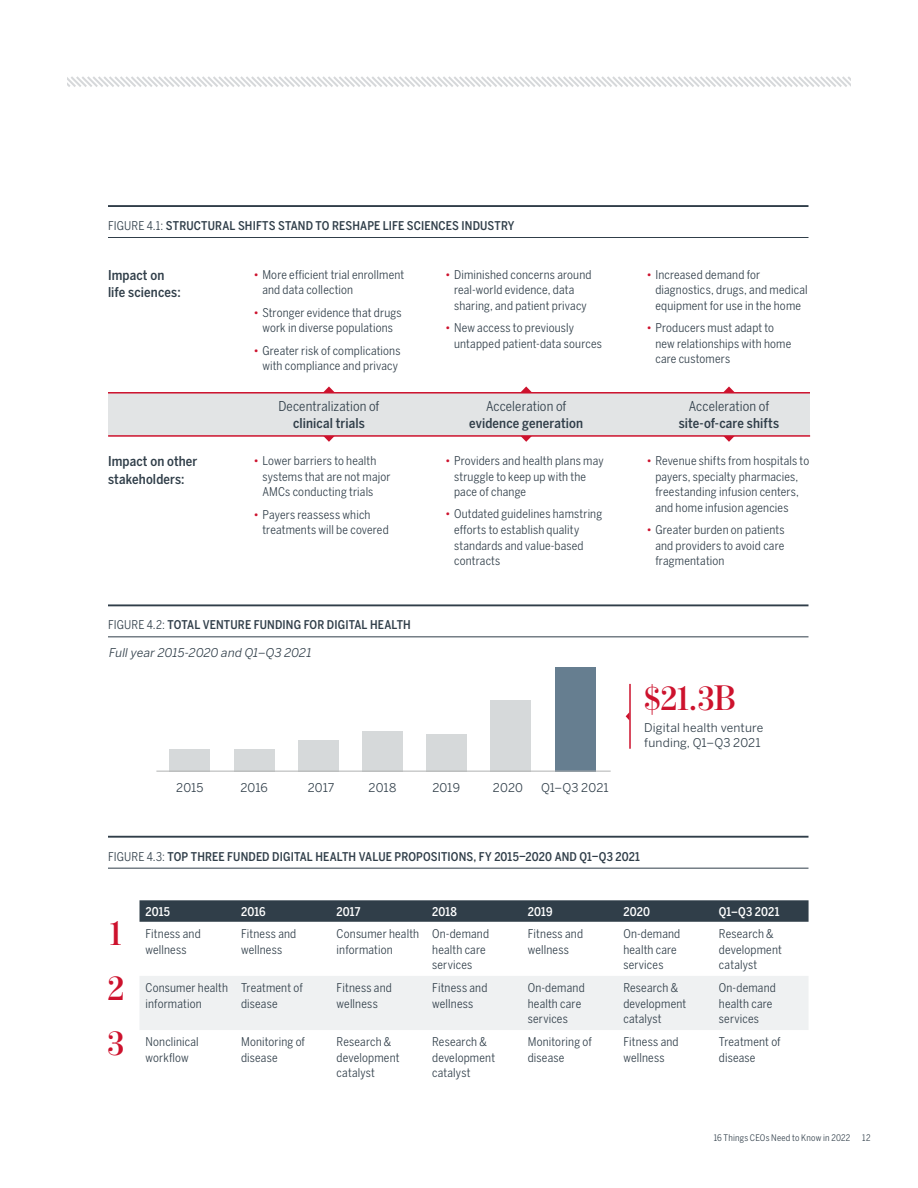
<style>
.page{position:relative;width:918px;height:1188px;background:#fff}
.page>*{position:absolute;margin:0;border:0;box-sizing:border-box;transform-origin:0 0}
.t1{font:600 36px/54.9px "Benton Mod Disp";color:#cd122d;text-align:justify}
.t2{font:500 13.5px/17.5px "Benton Sans Condensed";letter-spacing:.01em;color:#303e49}
.t3{font:13.5px "Benton Sans Condensed";letter-spacing:.01em;color:#303e49}
.t4{font:12px/15.6px "Benton Sans Condensed";letter-spacing:.015em;color:#303e49}
.t5{font:500 12px "Benton Sans Condensed";letter-spacing:.01em;color:#303e49}
.t6{font:12px/15.6px "Benton Sans";letter-spacing:.01em;color:#303e49}
.t7{font:500 12px "Benton Sans Condensed";letter-spacing:.01em;color:#fff}
.t8{font:italic 12px "Benton Sans";letter-spacing:.01em;color:#303e49}
.t9{font:9px "Benton Sans Condensed";letter-spacing:.025em;color:#303e49}
.s1{font-weight:400}
.s2{color:#cd122d}
</style>
<div class="page">
<svg style="left:68px;top:76px;width:782px;height:11px"></svg>
<hr style="left:108px;top:205px;width:700px;height:2px;background:#303e49">
<hr style="left:108px;top:237px;width:700px;height:1px;background:#303e49">
<svg style="left:324px;top:437px;width:10px;height:5px"></svg>
<svg style="left:323px;top:386px;width:12px;height:6px"></svg>
<svg style="left:521px;top:437px;width:10px;height:5px"></svg>
<svg style="left:521px;top:386px;width:11px;height:6px"></svg>
<svg style="left:724px;top:437px;width:10px;height:5px"></svg>
<svg style="left:723px;top:386px;width:12px;height:6px"></svg>
<hr style="left:108px;top:604px;width:700px;height:2px;background:#303e49">
<hr style="left:108px;top:636px;width:700px;height:1px;background:#303e49">
<hr style="left:108px;top:836px;width:700px;height:2px;background:#303e49">
<hr style="left:108px;top:868px;width:700px;height:1px;background:#303e49">
<svg style="left:140px;top:900px;width:669px;height:22px;background:#35424d"></svg>
<div style="left:140px;top:976px;width:668px;height:54px;background:#eff1f2"></div>
<div style="left:108px;top:393px;width:702px;height:42px;background:#e2e4e5"></div>
<div style="left:170px;top:749px;width:40px;height:23px;background:#d6d9da"></div>
<div style="left:234px;top:749px;width:41px;height:23px;background:#d6d9da"></div>
<div style="left:298px;top:740px;width:41px;height:32px;background:#d6d9da"></div>
<div style="left:362px;top:731px;width:41px;height:41px;background:#d6d9da"></div>
<div style="left:426px;top:734px;width:41px;height:38px;background:#d6d9da"></div>
<div style="left:490px;top:700px;width:41px;height:72px;background:#d6d9da"></div>
<div style="left:555px;top:667px;width:40px;height:105px;background:#667e90"></div>
<hr style="left:156px;top:771px;width:455px;height:1px;background:#afb1b1">
<hr style="left:629px;top:684px;width:2px;height:65px;background:#cd122d">
<svg style="left:626px;top:712px;width:3px;height:8px"></svg>
<hr style="left:108px;top:392px;width:702px;height:2px;background:#cd122d">
<hr style="left:108px;top:435px;width:702px;height:2px;background:#cd122d">
<p class="t5" style="left:108px;top:218px;width:408px"><span class="s1">FIGURE 4.1:</span> STRUCTURAL SHIFTS STAND TO RESHAPE LIFE SCIENCES INDUSTRY</p>
<p class="t2" style="left:108px;top:266px;width:74px">Impact on life sciences:</p>
<p class="t4" style="left:454px;top:266px;width:139px;text-indent:-9px"><span class="s2">•</span> Diminished concerns around real-world evidence, data sharing, and patient privacy</p>
<p class="t4" style="left:454px;top:320px;width:149px;text-indent:-9px"><span class="s2">•</span> New access to previously untapped patient-data sources</p>
<p class="t4" style="left:262px;top:266px;width:144px;text-indent:-9px"><span class="s2">•</span> More efficient trial enrollment and data collection</p>
<p class="t4" style="left:254px;top:304px;width:150px;text-align:center"><span class="s2">•</span> Stronger evidence that drugs work in diverse populations</p>
<p class="t4" style="left:254px;top:342px;width:149px;text-align:center"><span class="s2">•</span> Greater risk of complications with compliance and privacy</p>
<p class="t2" style="left:108px;top:452px;width:91px">Impact on other stakeholders:</p>
<p class="t3" style="left:278px;top:398px;width:103px">Decentralization of</p>
<p class="t2" style="left:293px;top:415px;width:73px">clinical trials</p>
<p class="t4" style="left:262px;top:453px;width:130px;text-indent:-9px"><span class="s2">•</span> Lower barriers to health systems that are not major<br>AMCs conducting trials</p>
<p class="t4" style="left:262px;top:506px;width:128px;text-indent:-9px"><span class="s2">•</span> Payers reassess which treatments will be covered</p>
<p class="t5" style="left:108px;top:618px;width:304px"><span class="s1">FIGURE 4.2:</span> TOTAL VENTURE FUNDING FOR DIGITAL HEALTH</p>
<p class="t8" style="left:109px;top:646px;width:204px">Full year 2015-2020 and Q1–Q3 2021</p>
<p class="t3" style="left:486px;top:398px;width:82px">Acceleration of</p>
<p class="t2" style="left:469px;top:415px;width:115px">evidence generation</p>
<p class="t4" style="left:454px;top:453px;width:151px;text-indent:-9px"><span class="s2">•</span> Providers and health plans may struggle to keep up with the pace of change</p>
<p class="t4" style="left:454px;top:506px;width:150px;text-indent:-9px"><span class="s2">•</span> Outdated guidelines hamstring efforts to establish quality standards and value-based contracts</p>
<p class="t6" style="left:176px;top:779px;width:29px">2015</p>
<p class="t6" style="left:240px;top:779px;width:29px">2016</p>
<p class="t6" style="left:308px;top:779px;width:28px">2017</p>
<p class="t6" style="left:369px;top:779px;width:29px">2018</p>
<p class="t6" style="left:432px;top:779px;width:29px">2019</p>
<p class="t6" style="left:493px;top:779px;width:32px">2020</p>
<p class="t6" style="left:541px;top:779px;width:69px">Q1–Q3 2021</p>
<p class="t4" style="left:655px;top:266px;width:154px;text-indent:-9px"><span class="s2">•</span> Increased demand for diagnostics, drugs, and medical equipment for use in the home</p>
<p class="t4" style="left:655px;top:320px;width:137px;text-indent:-9px"><span class="s2">•</span> Producers must adapt to new relationships with home care customers</p>
<p class="t3" style="left:689px;top:398px;width:82px">Acceleration of</p>
<p class="t2" style="left:679px;top:415px;width:102px">site-of-care shifts</p>
<p class="t4" style="left:655px;top:453px;width:155px;text-indent:-9px"><span class="s2">•</span> Revenue shifts from hospitals to payers, specialty pharmacies, freestanding infusion centers, and home infusion agencies</p>
<p class="t4" style="left:655px;top:522px;width:131px;text-align:justify;text-indent:-9px"><span class="s2">•</span> Greater burden on patients and providers to avoid care fragmentation</p>
<h1 class="t1" style="left:644px;top:671px;width:93px">$21.3B</h1>
<p class="t6" style="left:644px;top:719px;width:121px">Digital health venture funding, Q1–Q3 2021</p>
<p class="t5" style="left:108px;top:849px;width:534px"><span class="s1">FIGURE 4.3:</span> TOP THREE FUNDED DIGITAL HEALTH VALUE PROPOSITIONS, FY 2015–2020 AND Q1–Q3 2021</p>
<h1 class="t1" style="left:108px;top:905px;width:18px">1<br>2<br>3</h1>
<p class="t7" style="left:146px;top:904px;width:26px">2015</p>
<p class="t7" style="left:241px;top:904px;width:26px">2016</p>
<p class="t7" style="left:337px;top:904px;width:25px">2017</p>
<p class="t7" style="left:432px;top:904px;width:26px">2018</p>
<p class="t7" style="left:528px;top:904px;width:26px">2019</p>
<p class="t7" style="left:623px;top:904px;width:28px">2020</p>
<p class="t7" style="left:719px;top:904px;width:62px">Q1–Q3 2021</p>
<p class="t4" style="left:146px;top:926px;width:57px">Fitness and wellness</p>
<p class="t4" style="left:241px;top:926px;width:57px">Fitness and wellness</p>
<p class="t4" style="left:337px;top:926px;width:84px">Consumer health information</p>
<p class="t4" style="left:432px;top:926px;width:58px">On-demand health care services</p>
<p class="t4" style="left:528px;top:926px;width:57px">Fitness and wellness</p>
<p class="t4" style="left:623px;top:926px;width:58px">On-demand health care services</p>
<p class="t4" style="left:719px;top:926px;width:64px">Research &amp; development catalyst</p>
<p class="t4" style="left:146px;top:980px;width:84px">Consumer health information</p>
<p class="t4" style="left:241px;top:980px;width:63px">Treatment of disease</p>
<p class="t4" style="left:337px;top:980px;width:57px">Fitness and wellness</p>
<p class="t4" style="left:432px;top:980px;width:57px">Fitness and wellness</p>
<p class="t4" style="left:528px;top:980px;width:58px">On-demand health care services</p>
<p class="t4" style="left:623px;top:980px;width:64px">Research &amp; development catalyst</p>
<p class="t4" style="left:719px;top:980px;width:58px">On-demand health care services</p>
<p class="t4" style="left:146px;top:1034px;width:55px">Nonclinical workflow</p>
<p class="t4" style="left:241px;top:1034px;width:65px">Monitoring of disease</p>
<p class="t4" style="left:337px;top:1034px;width:64px">Research &amp; development catalyst</p>
<p class="t4" style="left:432px;top:1034px;width:64px">Research &amp; development catalyst</p>
<p class="t4" style="left:528px;top:1034px;width:65px">Monitoring of disease</p>
<p class="t4" style="left:623px;top:1034px;width:57px">Fitness and wellness</p>
<p class="t4" style="left:719px;top:1034px;width:63px">Treatment of disease</p>
<p class="t9" style="left:714px;top:1132px;width:138px">16 Things CEOs Need to Know in 2022</p>
<p class="t9" style="left:862px;top:1132px;width:10px">12</p>
</div>
